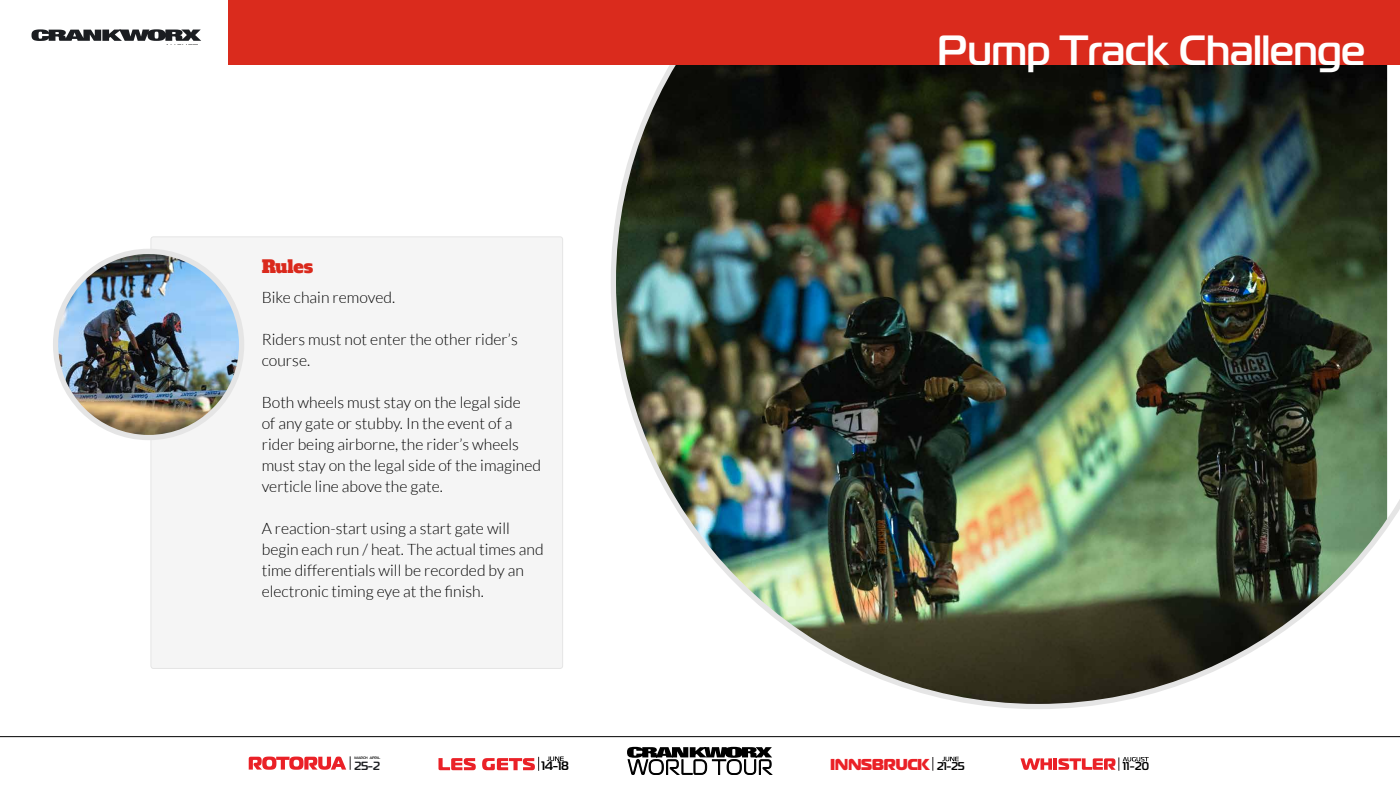
<style>
.page{position:relative;width:1400px;height:788px;background:#fff}
.page>*{position:absolute;margin:0;border:0;box-sizing:border-box;transform-origin:0 0}
.t1{font:700 42px "Magistral A";color:#fff}
.t2{font:17.5px "Alfa Slab One";color:#da291c}
.t3{font:300 15.75px/21px "Lato";color:#000}
.t4{font:15.75px "Magistral Black A";letter-spacing:-.03em;color:#ea2127}
.t5{font:700 12.34px "Magistral A";color:#000}
.t6{font:700 11.9px "Magistral A";color:#1b1d21}
.t7{font:700 11.38px "Magistral A";color:#000}
.t8{font:700 3.5px "Magistral A";color:#000}
.s1{font-family:"Magistral A";font-weight:700;font-size:11.38px;color:#000}
</style>
<div class="page">
<img style="left:611px;top:64px;width:789px;height:645px">
<div style="left:151px;top:237px;width:412px;height:431px;background:#f5f5f5;border-radius:3px"></div>
<img style="left:56px;top:251px;width:186px;height:186px;border-radius:93px">
<div style="left:53px;top:249px;width:191px;height:191px;border:5px solid #e5e5e5;border-radius:50%"></div>
<div style="left:229px;top:0;width:1171px;height:64px;background:#da2b1d"></div>
<svg style="left:32px;top:29px;width:169px;height:16px"></svg>
<svg style="left:547px;top:756px;width:17px;height:5px"></svg>
<svg style="left:438px;top:758px;width:38px;height:12px"></svg>
<svg style="left:482px;top:756px;width:57px;height:14px"></svg>
<svg style="left:249px;top:756px;width:102px;height:13px"></svg>
<svg style="left:932px;top:757px;width:1px;height:13px"></svg>
<svg style="left:942px;top:756px;width:17px;height:5px"></svg>
<svg style="left:1020px;top:757px;width:129px;height:13px"></svg>
<svg style="left:627px;top:746px;width:145px;height:28px"></svg>
<hr style="left:0;top:736px;width:1400px;height:1px;background:#000">
<p class="t2" style="left:262px;top:255px;width:53px">Rules</p>
<p class="t3" style="left:262px;top:286px;width:135px">Bike chain removed.</p>
<p class="t3" style="left:262px;top:328px;width:258px">Riders must not enter the other rider’s course.</p>
<p class="t3" style="left:262px;top:391px;width:281px">Both wheels must stay on the legal side<br>of any gate or stubby. In the event of a rider being airborne, the rider’s wheels must stay on the legal side of the imagined verticle line above the gate.</p>
<p class="t3" style="left:262px;top:517px;width:283px">A reaction-start using a start gate will begin each run / heat. The actual times and time differentials will be recorded by an electronic timing eye at the finish.</p>
<p class="t8" style="left:355px;top:755px;width:27px">MARCH APRIL</p>
<p class="t6" style="left:354px;top:756px;width:28px">25-2</p>
<p class="t5" style="left:542px;top:757px;width:29px">14-18</p>
<h1 class="t1" style="left:937px;top:20px;width:429px">Pump Track Challenge</h1>
<p class="t4" style="left:830px;top:751px;width:136px">INNSBRUCK <span class="s1">21-25</span></p>
<p class="t7" style="left:1123px;top:758px;width:28px">11-20</p>
</div>
